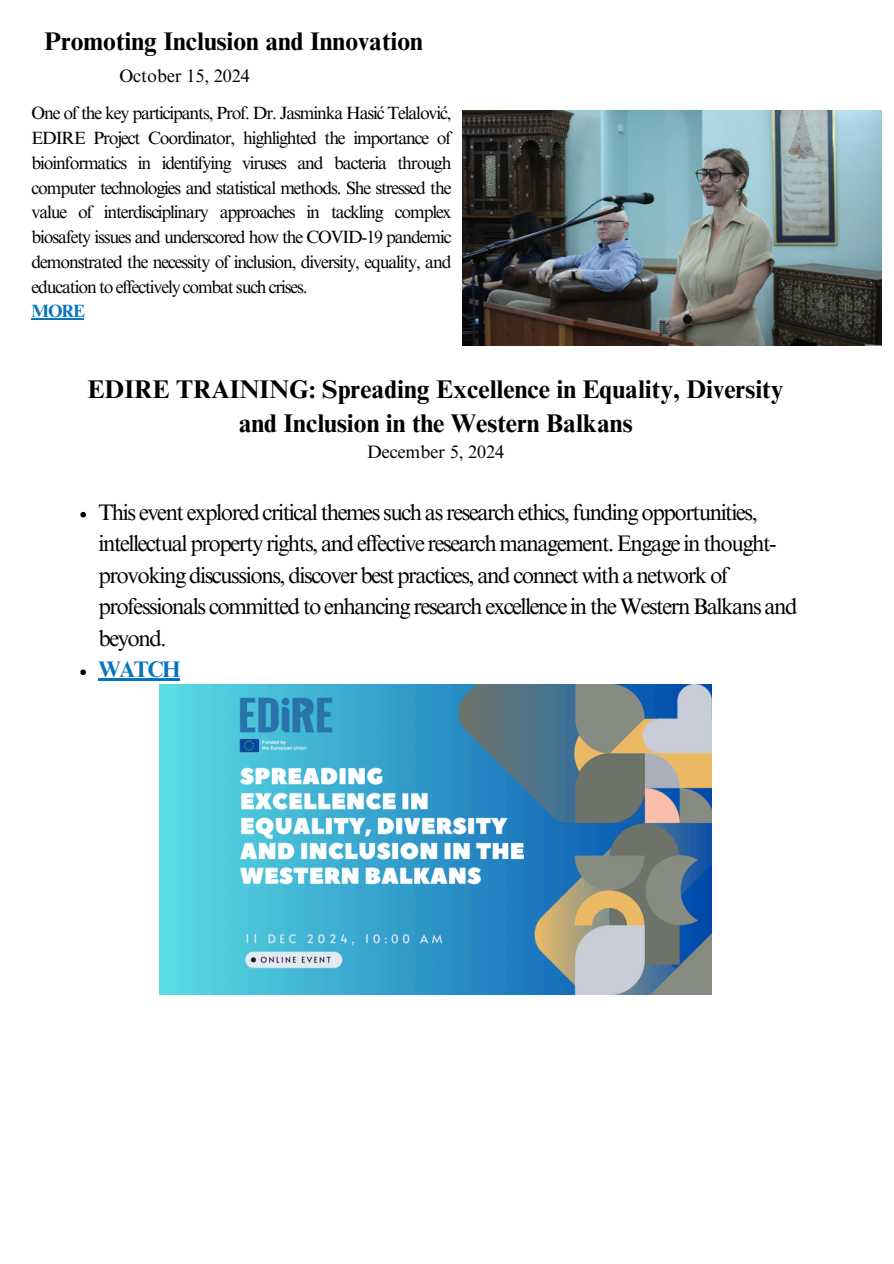
<style>
.page{position:relative;width:894px;height:1264px;background:#fff}
.page>*{position:absolute;margin:0;border:0;box-sizing:border-box;transform-origin:0 0}
.t1{font:700 25.65px/34.8px "Times NRMT Pro";color:#000;text-align:center}
.t2{font:700 25.5px "Times NRMT Pro";color:#000}
.t3{font:22.5px/31.5px "Times NRMT Pro";letter-spacing:-.065em;color:#000}
.t4{font:700 22.5px "Times NRMT Pro";letter-spacing:-.065em;color:#0574c0}
.t5{font:18px "Times NRMT Pro";color:#000}
.t6{font:17.7px/24.8px "Times NRMT Pro";letter-spacing:-.065em;color:#000;text-align:justify}
.t7{font:700 17.7px "Times NRMT Pro";color:#0574c0}
</style>
<div class="page">
<hr style="left:32px;top:318px;width:52px;height:2px;background:#0574c0">
<img style="left:463px;top:110px;width:418px;height:235px">
<img style="left:159px;top:684px;width:552px;height:310px">
<svg style="left:80px;top:512px;width:6px;height:5px"></svg>
<svg style="left:80px;top:669px;width:6px;height:6px"></svg>
<hr style="left:98px;top:678px;width:81px;height:2px;background:#0574c0">
<h1 class="t2" style="left:44px;top:31px;width:380px">Promoting Inclusion and Innovation</h1>
<p class="t5" style="left:119px;top:69px;width:132px">October 15, 2024</p>
<h1 class="t6" style="left:32px;top:103px;width:421px">One of the key participants, Prof. Dr. Jasminka Hasić Telalović, EDIRE Project Coordinator, highlighted the importance of bioinformatics in identifying viruses and bacteria through computer technologies and statistical methods. She stressed the value of interdisciplinary approaches in tackling complex biosafety issues and underscored how the COVID-19 pandemic demonstrated the necessity of inclusion, diversity, equality, and education to effectively combat such crises.</h1>
<p class="t7" style="left:32px;top:305px;width:55px">MORE</p>
<p class="t1" style="left:87px;top:374px;width:697px">EDIRE TRAINING: Spreading Excellence in Equality, Diversity and Inclusion in the Western Balkans</p>
<p class="t5" style="left:367px;top:445px;width:138px">December 5, 2024</p>
<p class="t3" style="left:98px;top:499px;width:700px">This event explored critical themes such as research ethics, funding opportunities, intellectual property rights, and effective research management. Engage in thought&shy;provoking discussions, discover best practices, and connect with a network of professionals committed to enhancing research excellence in the Western Balkans and beyond.</p>
<p class="t4" style="left:98px;top:661px;width:84px">WATCH</p>
</div>
